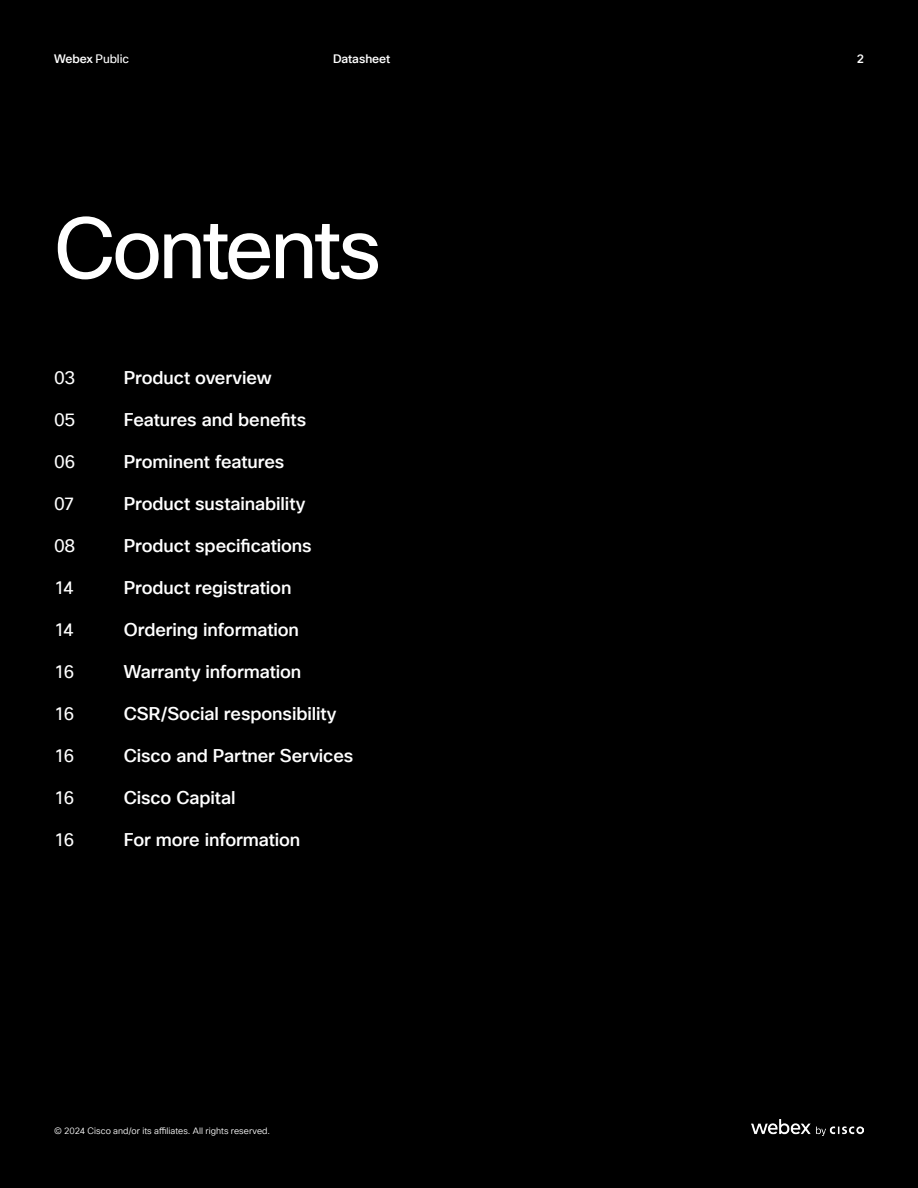
<style>
.page{position:relative;width:918px;height:1188px;background:#fff}
.page>*{position:absolute;margin:0;border:0;box-sizing:border-box;transform-origin:0 0}
.H1_Headline{font:84px "Cisco Sans TT";letter-spacing:-.045em;color:#fff}
.t1{font:500 18px "Cisco Sans TT";letter-spacing:-.005em;color:#fff}
.H5_Paragraph_Title{font:18px "Cisco Sans TT";letter-spacing:-.08em;color:#fff}
.t2{font:12px "Cisco Sans TT";letter-spacing:-.01em;color:#fff}
.t3{font:500 12px "Cisco Sans TT";letter-spacing:-.005em;color:#fff}
.t4{font:9px "Cisco Sans TT Light";letter-spacing:.005em;color:#fff}
.s1{font-weight:500}
</style>
<div class="page">
<div style="left:1px;top:0;width:917px;height:1187px;background:#000"></div>
<img style="left:752px;top:1119px;width:112px;height:16px">
<p class="t2" style="left:54px;top:51px;width:77px"><span class="s1">Webex</span> Public</p>
<p class="t3" style="left:333px;top:51px;width:59px">Datasheet</p>
<p class="t3" style="left:857px;top:51px;width:9px">2</p>
<p class="H1_Headline" style="left:54px;top:194px;width:329px">Contents</p>
<p class="H5_Paragraph_Title" style="left:54px;top:366px;width:23px">03</p>
<p class="H5_Paragraph_Title" style="left:54px;top:408px;width:23px">05</p>
<p class="H5_Paragraph_Title" style="left:54px;top:450px;width:23px">06</p>
<p class="H5_Paragraph_Title" style="left:54px;top:492px;width:22px">07</p>
<p class="H5_Paragraph_Title" style="left:54px;top:534px;width:23px">08</p>
<p class="H5_Paragraph_Title" style="left:54px;top:576px;width:21px">14</p>
<p class="H5_Paragraph_Title" style="left:54px;top:618px;width:21px">14</p>
<p class="H5_Paragraph_Title" style="left:54px;top:660px;width:22px">16</p>
<p class="H5_Paragraph_Title" style="left:54px;top:702px;width:22px">16</p>
<p class="H5_Paragraph_Title" style="left:54px;top:744px;width:22px">16</p>
<p class="H5_Paragraph_Title" style="left:54px;top:786px;width:22px">16</p>
<p class="H5_Paragraph_Title" style="left:54px;top:828px;width:22px">16</p>
<p class="t1" style="left:124px;top:366px;width:149px">Product overview</p>
<p class="t1" style="left:124px;top:408px;width:184px">Features and benefits</p>
<p class="t1" style="left:124px;top:450px;width:162px">Prominent features</p>
<p class="t1" style="left:124px;top:492px;width:183px">Product sustainability</p>
<p class="t1" style="left:124px;top:534px;width:190px">Product specifications</p>
<p class="t1" style="left:124px;top:576px;width:169px">Product registration</p>
<p class="t1" style="left:124px;top:618px;width:177px">Ordering information</p>
<p class="t1" style="left:124px;top:660px;width:179px">Warranty information</p>
<p class="t1" style="left:124px;top:702px;width:214px">CSR/Social responsibility</p>
<p class="t1" style="left:124px;top:744px;width:231px">Cisco and Partner Services</p>
<p class="t1" style="left:124px;top:786px;width:113px">Cisco Capital</p>
<p class="t1" style="left:124px;top:828px;width:178px">For more information</p>
<p class="t4" style="left:54px;top:1125px;width:218px">© 2024 Cisco and/or its affiliates. All rights reserved.</p>
</div>
